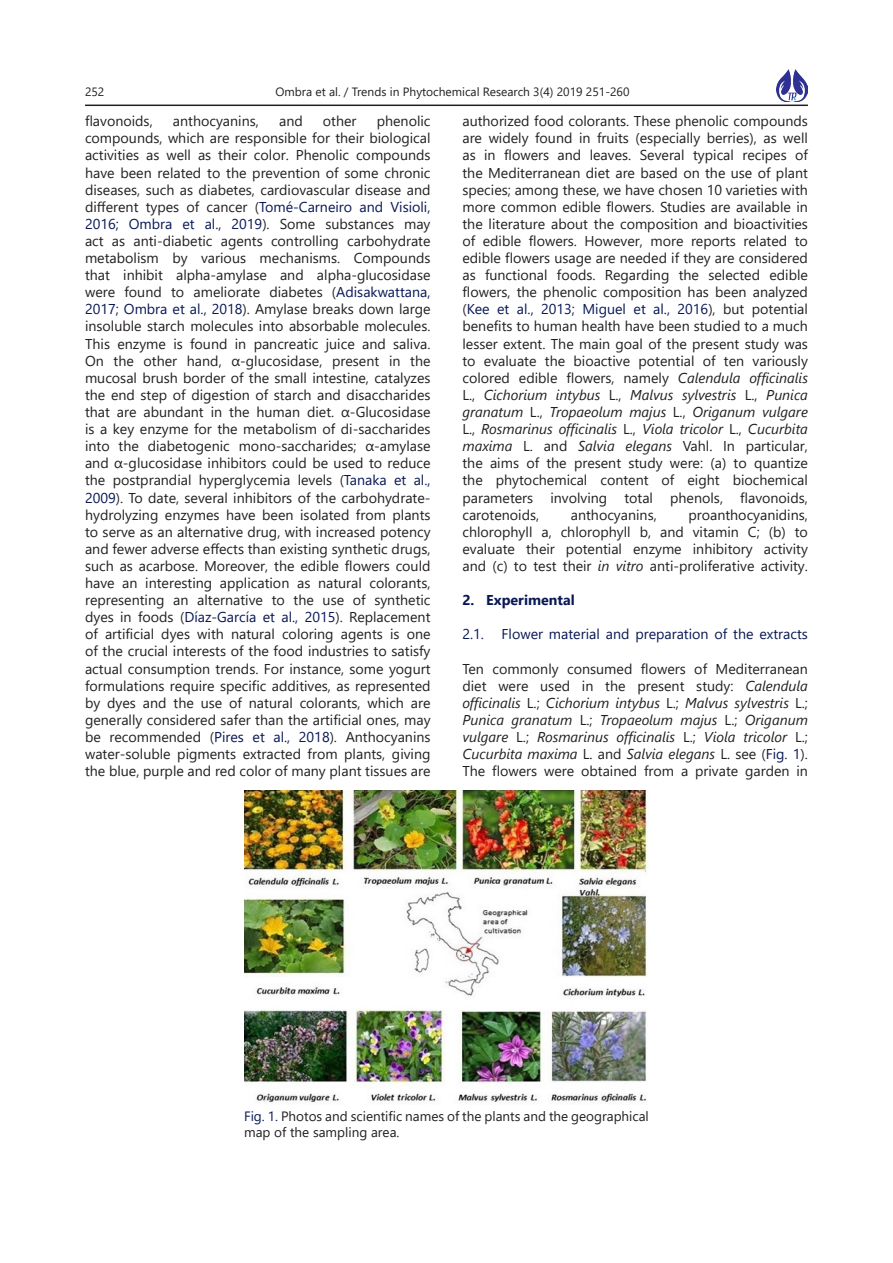
<style>
.page{position:relative;width:893px;height:1263px;background:#fff}
.page>*{position:absolute;margin:0;border:0;box-sizing:border-box;transform-origin:0 0}
.Main_Text{font:14.25px/17.1px "Segoe UI";color:#231f20;text-align:justify}
.Main_Text-2{font:italic 14.25px/17.1px "Segoe UI";color:#231f20;text-align:justify}
.Main_Text-3{font:14.25px "Segoe UI";color:#091855}
.Main_Text-4{font:700 14.25px "Segoe UI";color:#091855}
.Main_Text-5{font:13.5px/16.2px "Segoe UI";color:#231f20}
.t1{font:12px "Segoe UI";color:#231f20}
.s1{color:#091855}
.s2{font-style:italic}
.s3{font-style:normal}
.s4{font-style:normal;color:#091855}
</style>
<div class="page">
<hr style="left:85px;top:105px;width:723px;height:1px;background:#231f20">
<img style="left:776px;top:69px;width:32px;height:33px">
<img style="left:244px;top:790px;width:404px;height:314px">
<p class="t1" style="left:85px;top:81px;width:21px">252</p>
<p class="t1" style="left:275px;top:81px;width:356px">Ombra et al. / Trends in Phytochemical Research 3(4) 2019 251-260</p>
<p class="Main_Text" style="left:85px;top:111px;width:69px">flavonoids,</p>
<p class="Main_Text" style="left:173px;top:111px;width:88px">anthocyanins,</p>
<p class="Main_Text" style="left:279px;top:111px;width:25px">and</p>
<p class="Main_Text" style="left:323px;top:111px;width:35px">other</p>
<p class="Main_Text" style="left:85px;top:111px;width:347px;text-indent:292px">phenolic compounds, which are responsible for their biological activities as well as their color. Phenolic compounds have been related to the prevention of some chronic diseases, such as diabetes, cardiovascular disease and different types of cancer (<span class="s1">Tomé-Carneiro and Visioli, 2016; Ombra et al., 2019</span>). Some substances may act as anti-diabetic agents controlling carbohydrate metabolism by various mechanisms. Compounds that inhibit alpha‐amylase and alpha‐glucosidase were found to ameliorate diabetes (<span class="s1">Adisakwattana, 2017; Ombra et al., 2018</span>). Amylase breaks down large insoluble starch molecules into absorbable molecules.<br>This enzyme is found in pancreatic juice and saliva.<br>On the other hand, α-glucosidase, present in the mucosal brush border of the small intestine, catalyzes the end step of digestion of starch and disaccharides that are abundant in the human diet. α‐Glucosidase is a key enzyme for the metabolism of di‐saccharides into the diabetogenic mono‐saccharides; α-amylase and α-glucosidase inhibitors could be used to reduce the postprandial hyperglycemia levels (<span class="s1">Tanaka et al., 2009</span>). To date, several inhibitors of the carbohydrate&shy;hydrolyzing enzymes have been isolated from plants to serve as an alternative drug, with increased potency and fewer adverse effects than existing synthetic drugs, such as acarbose. Moreover, the edible flowers could have an interesting application as natural colorants, representing an alternative to the use of synthetic dyes in foods (<span class="s1">Díaz-García et al., 2015</span>). Replacement of artificial dyes with natural coloring agents is one of the crucial interests of the food industries to satisfy actual consumption trends. For instance, some yogurt formulations require specific additives, as represented by dyes and the use of natural colorants, which are generally considered safer than the artificial ones, may be recommended (<span class="s1">Pires et al., 2018</span>). Anthocyanins water-soluble pigments extracted from plants, giving the blue, purple and red color of many plant tissues are</p>
<p class="Main_Text" style="left:462px;top:111px;width:347px">authorized food colorants. These phenolic compounds are widely found in fruits (especially berries), as well as in flowers and leaves. Several typical recipes of the Mediterranean diet are based on the use of plant species; among these, we have chosen 10 varieties with more common edible flowers. Studies are available in the literature about the composition and bioactivities of edible flowers. However, more reports related to edible flowers usage are needed if they are considered as functional foods. Regarding the selected edible flowers, the phenolic composition has been analyzed (<span class="s1">Kee et al., 2013; Miguel et al., 2016</span>), but potential benefits to human health have been studied to a much lesser extent. The main goal of the present study was to evaluate the bioactive potential of ten variously colored edible flowers, namely <span class="s2">Calendula officinalis </span>L., <span class="s2">Cichorium intybus</span> L., <span class="s2">Malvus sylvestris</span> L., <span class="s2">Punica granatum</span> L., <span class="s2">Tropaeolum majus</span> L., <span class="s2">Origanum vulgare </span>L., <span class="s2">Rosmarinus officinalis</span> L., <span class="s2">Viola tricolor</span> L., <span class="s2">Cucurbita maxima</span> L. and <span class="s2">Salvia elegans</span> Vahl. In particular, the aims of the present study were: (a) to quantize the phytochemical content of eight biochemical parameters involving total phenols, flavonoids, carotenoids,</p>
<p class="Main_Text" style="left:462px;top:505px;width:347px;text-indent:226px">proanthocyanidins, chlorophyll a, chlorophyll b, and vitamin C; (b) to evaluate their potential enzyme inhibitory activity and (c) to test their <span class="s2">in vitro</span> anti-proliferative activity.</p>
<p class="Main_Text-4" style="left:462px;top:587px;width:114px">2. Experimental</p>
<p class="Main_Text-3" style="left:462px;top:621px;width:347px">2.1. Flower material and preparation of the extracts</p>
<p class="Main_Text-2" style="left:462px;top:658px;width:347px"><span class="s3">Ten commonly consumed flowers of Mediterranean diet were used in the present study:</span> Calendula officinalis <span class="s3">L.;</span> Cichorium intybus <span class="s3">L.;</span> Malvus sylvestris <span class="s3">L.; </span>Punica granatum <span class="s3">L.;</span> Tropaeolum majus <span class="s3">L.;</span> Origanum vulgare <span class="s3">L.;</span> Rosmarinus officinalis <span class="s3">L.;</span> Viola tricolor <span class="s3">L.; </span>Cucurbita maxima <span class="s3">L. and</span> Salvia elegans <span class="s3">L. see (</span><span class="s4">Fig. 1</span><span class="s3">).</span></p>
<p class="Main_Text" style="left:462px;top:761px;width:347px">The flowers were obtained from a private garden in</p>
<p class="Main_Text" style="left:571px;top:505px;width:88px">anthocyanins,</p>
<p class="Main_Text-5" style="left:244px;top:1106px;width:406px"><span class="s1">Fig. 1.</span> Photos and scientific names of the plants and the geographical map of the sampling area.</p>
</div>
